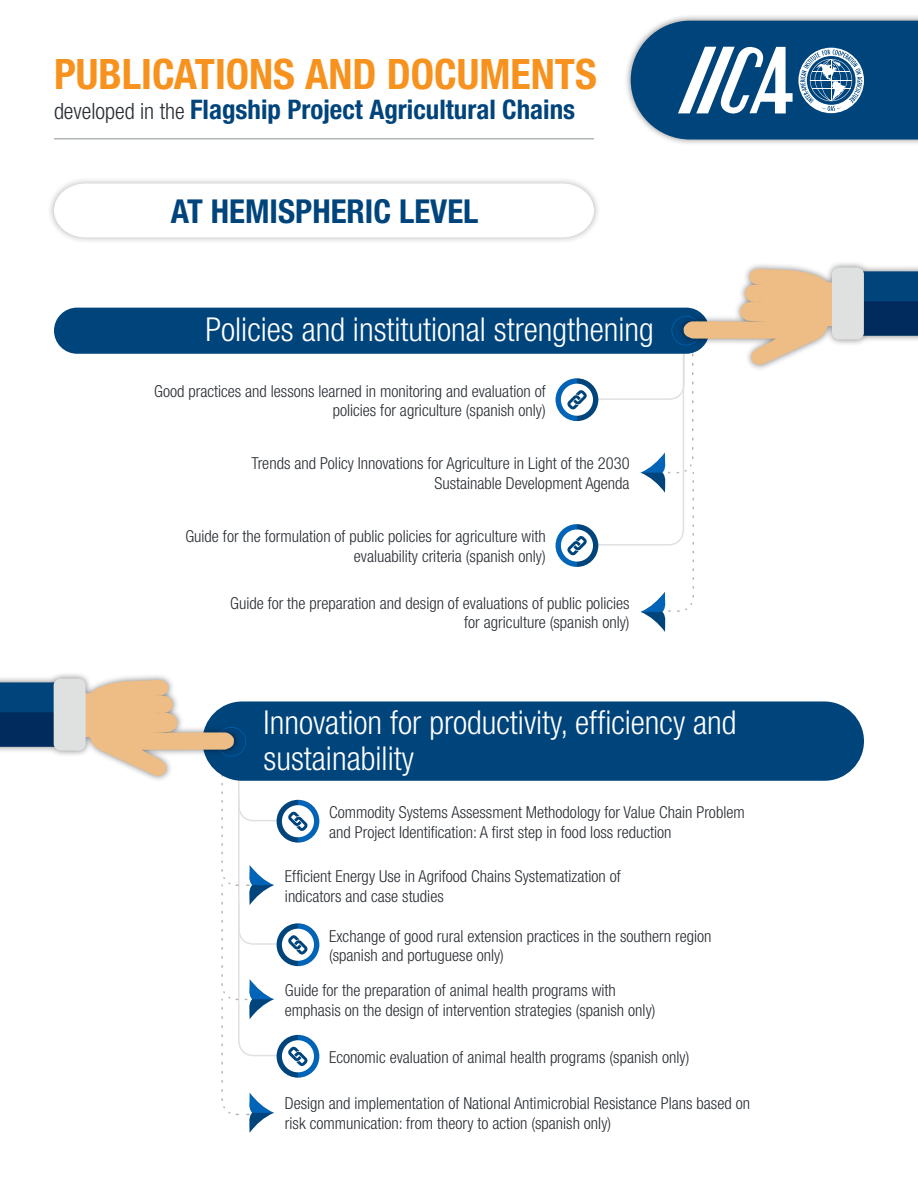
<style>
.page{position:relative;width:918px;height:1188px;background:#fff}
.page>*{position:absolute;margin:0;border:0;box-sizing:border-box;transform-origin:0 0}
.t1{font:700 condensed 42px "Helvetica Neue";color:#f7921e}
.t2{font:300 condensed 33px/36px "Helvetica Neue";color:#fff}
.t3{font:700 condensed 33px "Helvetica Neue";color:#00447c}
.t4{font:700 condensed 27px "Helvetica Neue";color:#00447c}
.t5{font:300 condensed 16.5px/19.8px "Helvetica Neue";color:#292e34}
.s1{font-weight:300;font-size:22.5px;color:#292e34}
</style>
<div class="page">
<div style="left:623px;top:13px;width:295px;height:134px;background:#000;opacity:.5"></div>
<hr style="left:54px;top:138px;width:540px;height:2px;background:#b0b6b7">
<div style="left:47px;top:176px;width:554px;height:69px;background:#000;opacity:.3"></div>
<svg style="left:54px;top:183px;width:540px;height:54px"></svg>
<div style="left:54px;top:308px;width:655px;height:46px;background:#00447c;border-radius:23px"></div>
<div style="left:677px;top:261px;width:241px;height:111px;background:#000;opacity:.5"></div>
<svg style="left:556px;top:269px;width:277px;height:363px"></svg>
<div style="left:864px;top:271px;width:54px;height:30px;background:#00447c"></div>
<div style="left:862px;top:301px;width:56px;height:35px;background:#002b5c"></div>
<div style="left:832px;top:267px;width:32px;height:73px;background:#dee1e0;border-radius:7px"></div>
<svg style="left:277px;top:800px;width:42px;height:43px"></svg>
<div style="left:282px;top:805px;width:32px;height:32px;background:#fff;border-radius:50%"></div>
<svg style="left:288px;top:800px;width:31px;height:43px"></svg>
<svg style="left:277px;top:1035px;width:42px;height:43px"></svg>
<div style="left:282px;top:1040px;width:32px;height:32px;background:#fff;border-radius:50%"></div>
<svg style="left:288px;top:1035px;width:31px;height:43px"></svg>
<svg style="left:277px;top:923px;width:42px;height:43px"></svg>
<div style="left:282px;top:929px;width:32px;height:32px;background:#fff;border-radius:50%"></div>
<svg style="left:288px;top:923px;width:31px;height:43px"></svg>
<div style="left:202px;top:701px;width:662px;height:80px;background:#00447c;border-radius:40px"></div>
<div style="left:0;top:672px;width:241px;height:111px;background:#000;opacity:.5"></div>
<svg style="left:85px;top:680px;width:197px;height:453px"></svg>
<div style="left:0;top:682px;width:55px;height:30px;background:#00447c"></div>
<div style="left:0;top:712px;width:55px;height:35px;background:#002b5c"></div>
<div style="left:54px;top:679px;width:32px;height:72px;background:#dee1e0;border-radius:7px"></div>
<svg style="left:631px;top:21px;width:287px;height:119px"></svg>
<h1 class="t1" style="left:54px;top:49px;width:544px">PUBLICATIONS AND DOCUMENTS</h1>
<h3 class="t4" style="left:54px;top:93px;width:523px"><span class="s1">developed in the</span> FLAGSHIP PROJECT AGRICULTURAL CHAINS</h3>
<h2 class="t3" style="left:171px;top:192px;width:309px">AT HEMISPHERIC LEVEL</h2>
<h2 class="t2" style="left:205px;top:311px;width:450px">Policies and institutional strengthening</h2>
<p class="t5" style="left:154px;top:381px;width:393px;text-align:right">Good practices and lessons learned in monitoring and evaluation of policies for agriculture (spanish only)</p>
<p class="t5" style="left:252px;top:453px;width:379px;text-align:right">Trends and Policy Innovations for Agriculture in Light of the 2030<br>Sustainable Development Agenda</p>
<p class="t5" style="left:185px;top:526px;width:362px;text-align:right">Guide for the formulation of public policies for agriculture with evaluability criteria (spanish only)</p>
<p class="t5" style="left:230px;top:593px;width:401px;text-align:right">Guide for the preparation and design of evaluations of public policies for agriculture (spanish only)</p>
<h2 class="t2" style="left:264px;top:704px;width:474px">Innovation for productivity, efficiency and sustainability</h2>
<p class="t5" style="left:329px;top:802px;width:417px">Commodity Systems Assessment Methodology for Value Chain Problem and Project Identification: A first step in food loss reduction</p>
<p class="t5" style="left:285px;top:866px;width:337px">Efficient Energy Use in Agrifood Chains Systematization of indicators and case studies</p>
<p class="t5" style="left:329px;top:926px;width:384px">Exchange of good rural extension practices in the southern region (spanish and portuguese only)</p>
<p class="t5" style="left:285px;top:980px;width:372px">Guide for the preparation of animal health programs with emphasis on the design of intervention strategies (spanish only)</p>
<p class="t5" style="left:329px;top:1047px;width:362px">Economic evaluation of animal health programs (spanish only)</p>
<p class="t5" style="left:285px;top:1094px;width:467px">Design and implementation of National Antimicrobial Resistance Plans based on risk communication: from theory to action (spanish only)</p>
</div>
